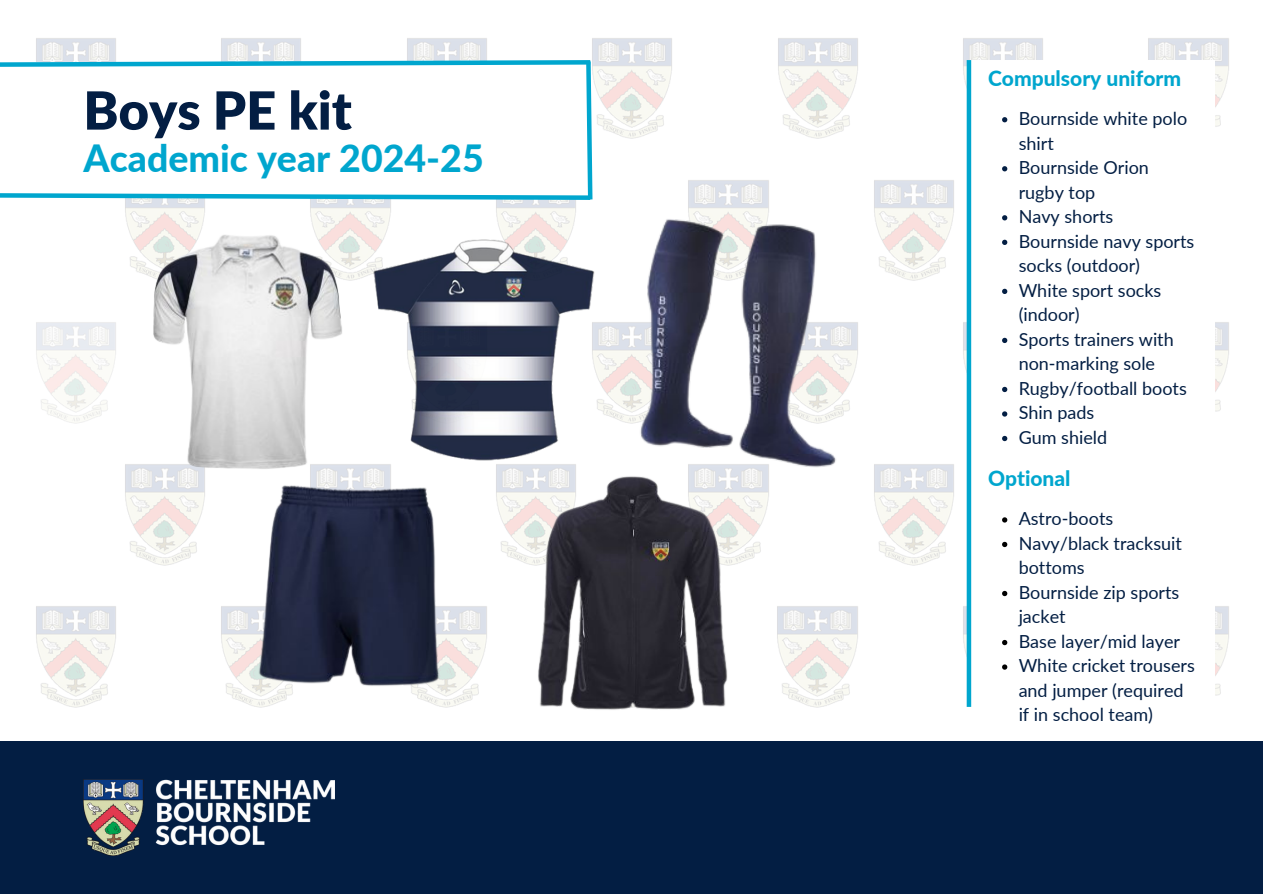
<style>
.page{position:relative;width:1263px;height:894px;background:#fff}
.page>*{position:absolute;margin:0;border:0;box-sizing:border-box;transform-origin:0 0}
.t1{font:900 52.5px "Lato";color:#031e43}
.t2{font:800 37.5px "Lato";color:#00a6ce}
.t3{font:800 21px "Lato";color:#00a6ce}
.t4{font:18px/24.5px "Lato";color:#031e43}
</style>
<div class="page">
<img style="left:36px;top:38px;width:80px;height:19px">
<img style="left:407px;top:38px;width:80px;height:19px">
<img style="left:221px;top:38px;width:80px;height:19px">
<img style="left:592px;top:38px;width:80px;height:101px">
<img style="left:778px;top:38px;width:80px;height:101px">
<img style="left:963px;top:38px;width:80px;height:106px">
<img style="left:1148px;top:38px;width:81px;height:89px">
<img style="left:125px;top:204px;width:80px;height:72px">
<img style="left:310px;top:204px;width:81px;height:76px">
<img style="left:688px;top:180px;width:81px;height:32px">
<img style="left:496px;top:204px;width:80px;height:26px">
<img style="left:874px;top:180px;width:80px;height:101px">
<img style="left:36px;top:322px;width:80px;height:102px">
<img style="left:603px;top:322px;width:4px;height:94px">
<img style="left:963px;top:318px;width:4px;height:111px">
<img style="left:1215px;top:322px;width:14px;height:90px">
<img style="left:125px;top:464px;width:80px;height:102px">
<img style="left:728px;top:473px;width:41px;height:93px">
<img style="left:496px;top:473px;width:41px;height:93px">
<img style="left:874px;top:464px;width:80px;height:102px">
<img style="left:36px;top:606px;width:80px;height:102px">
<img style="left:439px;top:606px;width:48px;height:102px">
<img style="left:221px;top:606px;width:47px;height:102px">
<img style="left:777px;top:606px;width:81px;height:102px">
<img style="left:963px;top:602px;width:6px;height:105px">
<img style="left:1215px;top:606px;width:14px;height:90px">
<div style="left:0;top:741px;width:1263px;height:152px;background:#031e43"></div>
<img style="left:83px;top:779px;width:251px;height:76px">
<svg style="left:0;top:57px;width:595px;height:147px"></svg>
<img style="left:148px;top:212px;width:208px;height:261px">
<img style="left:607px;top:212px;width:251px;height:261px">
<img style="left:252px;top:461px;width:196px;height:245px">
<svg style="left:969px;top:60px;width:245px;height:647px"></svg>
<hr style="left:967px;top:60px;width:4px;height:646px;background:#00a6ce">
<img style="left:537px;top:473px;width:191px;height:237px">
<img style="left:361px;top:230px;width:242px;height:243px">
<svg style="left:1002px;top:117px;width:5px;height:5px"></svg>
<svg style="left:1002px;top:166px;width:5px;height:5px"></svg>
<svg style="left:1002px;top:215px;width:5px;height:5px"></svg>
<svg style="left:1002px;top:240px;width:5px;height:5px"></svg>
<svg style="left:1002px;top:289px;width:5px;height:5px"></svg>
<svg style="left:1002px;top:338px;width:5px;height:5px"></svg>
<svg style="left:1002px;top:387px;width:5px;height:5px"></svg>
<svg style="left:1002px;top:411px;width:5px;height:5px"></svg>
<svg style="left:1002px;top:436px;width:5px;height:5px"></svg>
<svg style="left:1002px;top:517px;width:5px;height:5px"></svg>
<svg style="left:1002px;top:541px;width:5px;height:6px"></svg>
<svg style="left:1002px;top:590px;width:5px;height:6px"></svg>
<svg style="left:1002px;top:639px;width:5px;height:6px"></svg>
<svg style="left:1002px;top:664px;width:5px;height:5px"></svg>
<p class="t1" style="left:83px;top:78px;width:270px">Boys PE kit</p>
<p class="t2" style="left:83px;top:135px;width:402px">Academic year 2024-25</p>
<p class="t3" style="left:988px;top:65px;width:195px">Compulsory uniform</p>
<p class="t4" style="left:1019px;top:106px;width:170px">Bournside white polo shirt</p>
<p class="t4" style="left:1019px;top:155px;width:132px">Bournside Orion rugby top</p>
<p class="t4" style="left:1019px;top:204px;width:96px">Navy shorts</p>
<p class="t4" style="left:1019px;top:228px;width:177px">Bournside navy sports socks (outdoor)</p>
<p class="t4" style="left:1019px;top:277px;width:144px">White sport socks (indoor)</p>
<p class="t4" style="left:1019px;top:326px;width:157px">Sports trainers with non-marking sole</p>
<p class="t4" style="left:1019px;top:375px;width:170px">Rugby/football boots</p>
<p class="t4" style="left:1019px;top:400px;width:77px">Shin pads</p>
<p class="t4" style="left:1019px;top:424px;width:90px">Gum shield</p>
<p class="t3" style="left:988px;top:465px;width:84px">Optional</p>
<p class="t4" style="left:1019px;top:506px;width:96px">Astro-boots</p>
<p class="t4" style="left:1019px;top:530px;width:165px">Navy/black tracksuit bottoms</p>
<p class="t4" style="left:1019px;top:579px;width:162px">Bournside zip sports jacket</p>
<p class="t4" style="left:1019px;top:628px;width:163px">Base layer/mid layer</p>
<p class="t4" style="left:1019px;top:653px;width:178px">White cricket trousers and jumper (required if in school team)</p>
</div>
